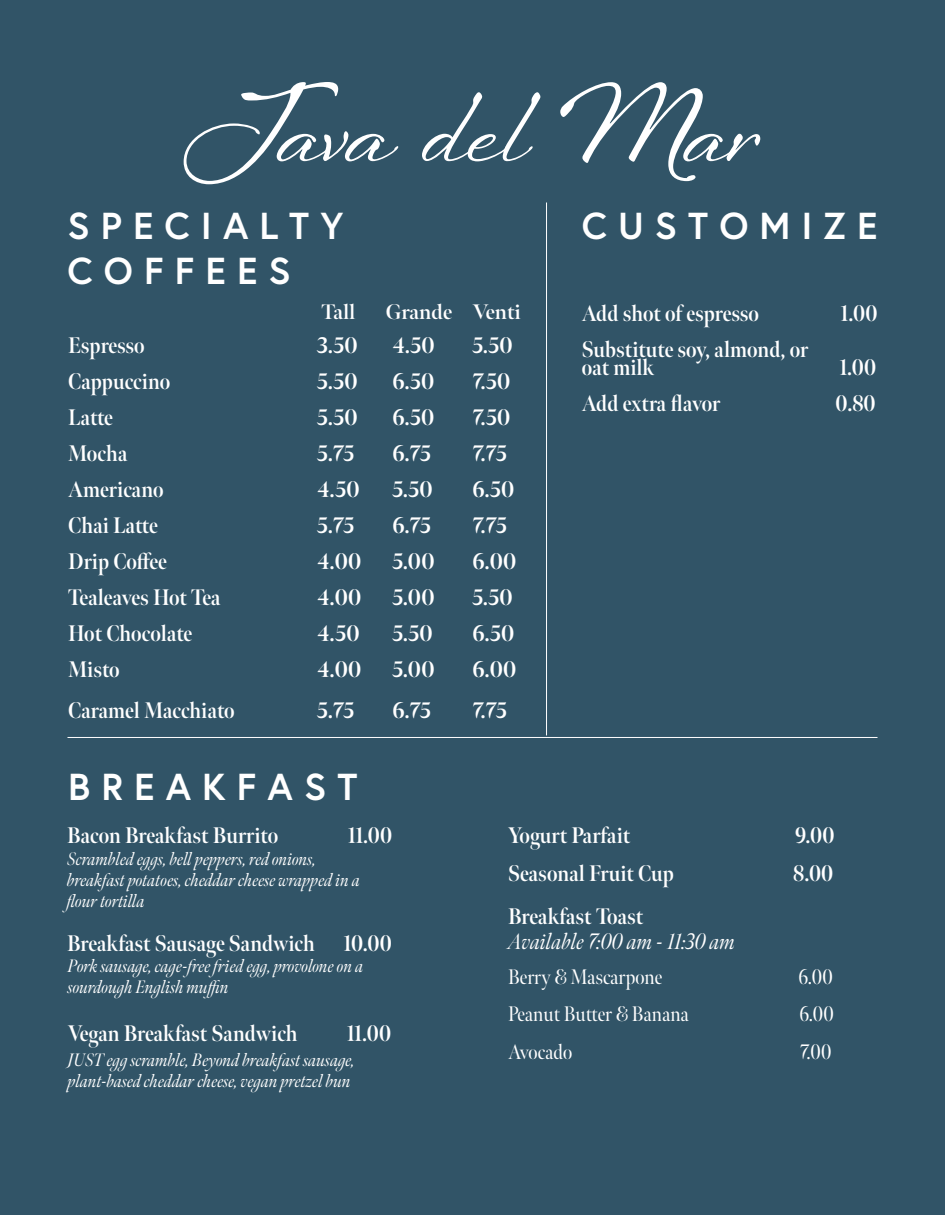
<style>
.page{position:relative;width:945px;height:1215px;background:#315467}
.page>*{position:absolute;margin:0;border:0;box-sizing:border-box;transform-origin:0 0}
.t1{font:700 105px "Sheila";color:#fff}
.t2{font:700 37.5px "Europa";color:#fff}
.t3{font:700 22.5px "Meno Banner Condensed";color:#fff}
.t4{font:700 22.5px "Meno Banner";color:#fff}
.t5{font:italic 22.5px "Meno Banner Condensed";color:#fff}
.t6{font:21px "Meno Banner Condensed";color:#fff}
.t7{font:700 21px "Meno Banner";color:#fff}
.t8{font:italic 18px/21px "Meno Banner Condensed";color:#fff}
</style>
<div class="page">
<hr style="left:68px;top:737px;width:810px;height:1px;background:#fff">
<hr style="left:546px;top:203px;width:1px;height:532px;background:#fff">
<p class="t1" style="left:183px;top:63px;width:580px">Java del Mar</p>
<p class="t2" style="left:68px;top:200px;width:277px">S P E C I A L T Y</p>
<p class="t2" style="left:68px;top:245px;width:225px">C O F F E E S</p>
<p class="t2" style="left:582px;top:200px;width:297px">C U S T O M I Z E</p>
<p class="t3" style="left:68px;top:332px;width:78px">Espresso</p>
<p class="t3" style="left:68px;top:368px;width:104px">Cappuccino</p>
<p class="t3" style="left:68px;top:404px;width:46px">Latte</p>
<p class="t3" style="left:68px;top:440px;width:61px">Mocha</p>
<p class="t3" style="left:68px;top:476px;width:97px">Americano</p>
<p class="t3" style="left:68px;top:512px;width:91px">Chai Latte</p>
<p class="t3" style="left:68px;top:548px;width:100px">Drip Coffee</p>
<p class="t3" style="left:68px;top:584px;width:154px">Tealeaves Hot Tea</p>
<p class="t3" style="left:68px;top:620px;width:126px">Hot Chocolate</p>
<p class="t3" style="left:68px;top:656px;width:53px">Misto</p>
<p class="t3" style="left:68px;top:696px;width:168px">Caramel Macchiato</p>
<p class="t7" style="left:322px;top:299px;width:35px">Tall</p>
<p class="t7" style="left:386px;top:299px;width:68px">Grande</p>
<p class="t7" style="left:472px;top:299px;width:50px">Venti</p>
<p class="t4" style="left:317px;top:331px;width:42px">3.50</p>
<p class="t4" style="left:317px;top:367px;width:42px">5.50</p>
<p class="t4" style="left:317px;top:403px;width:42px">5.50</p>
<p class="t4" style="left:317px;top:439px;width:39px">5.75</p>
<p class="t4" style="left:317px;top:475px;width:44px">4.50</p>
<p class="t4" style="left:317px;top:511px;width:39px">5.75</p>
<p class="t4" style="left:317px;top:547px;width:46px">4.00</p>
<p class="t4" style="left:317px;top:583px;width:46px">4.00</p>
<p class="t4" style="left:317px;top:619px;width:44px">4.50</p>
<p class="t4" style="left:317px;top:655px;width:46px">4.00</p>
<p class="t4" style="left:317px;top:696px;width:39px">5.75</p>
<p class="t4" style="left:392px;top:331px;width:44px">4.50</p>
<p class="t4" style="left:392px;top:367px;width:43px">6.50</p>
<p class="t4" style="left:392px;top:403px;width:43px">6.50</p>
<p class="t4" style="left:392px;top:439px;width:40px">6.75</p>
<p class="t4" style="left:392px;top:475px;width:42px">5.50</p>
<p class="t4" style="left:392px;top:511px;width:40px">6.75</p>
<p class="t4" style="left:392px;top:547px;width:44px">5.00</p>
<p class="t4" style="left:392px;top:583px;width:44px">5.00</p>
<p class="t4" style="left:392px;top:619px;width:42px">5.50</p>
<p class="t4" style="left:392px;top:655px;width:44px">5.00</p>
<p class="t4" style="left:392px;top:696px;width:40px">6.75</p>
<p class="t4" style="left:472px;top:331px;width:42px">5.50</p>
<p class="t4" style="left:472px;top:367px;width:39px">7.50</p>
<p class="t4" style="left:472px;top:403px;width:39px">7.50</p>
<p class="t4" style="left:472px;top:439px;width:36px">7.75</p>
<p class="t4" style="left:472px;top:475px;width:43px">6.50</p>
<p class="t4" style="left:472px;top:511px;width:36px">7.75</p>
<p class="t4" style="left:472px;top:547px;width:45px">6.00</p>
<p class="t4" style="left:472px;top:583px;width:42px">5.50</p>
<p class="t4" style="left:472px;top:619px;width:43px">6.50</p>
<p class="t4" style="left:472px;top:655px;width:45px">6.00</p>
<p class="t4" style="left:472px;top:696px;width:36px">7.75</p>
<p class="t3" style="left:582px;top:299px;width:179px">Add shot of espresso</p>
<p class="t3" style="left:841px;top:299px;width:38px">1.00</p>
<p class="t3" style="left:582px;top:335px;width:228px">Substitute soy, almond, or</p>
<p class="t3" style="left:582px;top:353px;width:74px">oat milk</p>
<p class="t3" style="left:840px;top:353px;width:38px">1.00</p>
<p class="t3" style="left:582px;top:389px;width:140px">Add extra flavor</p>
<p class="t3" style="left:836px;top:389px;width:42px">0.80</p>
<p class="t2" style="left:68px;top:762px;width:291px">B R E A K F A S T</p>
<p class="t3" style="left:67px;top:821px;width:213px">Bacon Breakfast Burrito</p>
<p class="t3" style="left:348px;top:821px;width:46px">11.00</p>
<p class="t8" style="left:68px;top:849px;width:250px">Scrambled eggs, bell peppers, red onions,</p>
<p class="t8" style="left:68px;top:870px;width:294px">breakfast potatoes, cheddar cheese wrapped in a flour tortilla</p>
<p class="t3" style="left:67px;top:929px;width:249px">Breakfast Sausage Sandwich</p>
<p class="t3" style="left:344px;top:929px;width:50px">10.00</p>
<p class="t8" style="left:68px;top:956px;width:297px">Pork sausage, cage-free fried egg, provolone on a sourdough English muffin</p>
<p class="t3" style="left:68px;top:1019px;width:231px">Vegan Breakfast Sandwich</p>
<p class="t3" style="left:347px;top:1019px;width:46px">11.00</p>
<p class="t8" style="left:68px;top:1050px;width:288px">JUST egg scramble, Beyond breakfast sausage,</p>
<p class="t8" style="left:68px;top:1071px;width:284px">plant-based cheddar cheese, vegan pretzel bun</p>
<p class="t3" style="left:508px;top:821px;width:124px">Yogurt Parfait</p>
<p class="t3" style="left:795px;top:821px;width:41px">9.00</p>
<p class="t3" style="left:508px;top:860px;width:167px">Seasonal Fruit Cup</p>
<p class="t3" style="left:793px;top:860px;width:42px">8.00</p>
<p class="t3" style="left:508px;top:902px;width:137px">Breakfast Toast</p>
<p class="t5" style="left:508px;top:928px;width:229px">Available 7:00 am - 11:30 am</p>
<p class="t6" style="left:508px;top:964px;width:156px">Berry &amp; Mascarpone</p>
<p class="t6" style="left:798px;top:964px;width:36px">6.00</p>
<p class="t6" style="left:508px;top:1002px;width:182px">Peanut Butter &amp; Banana</p>
<p class="t6" style="left:799px;top:1002px;width:36px">6.00</p>
<p class="t6" style="left:508px;top:1039px;width:66px">Avocado</p>
<p class="t6" style="left:800px;top:1039px;width:33px">7.00</p>
</div>
